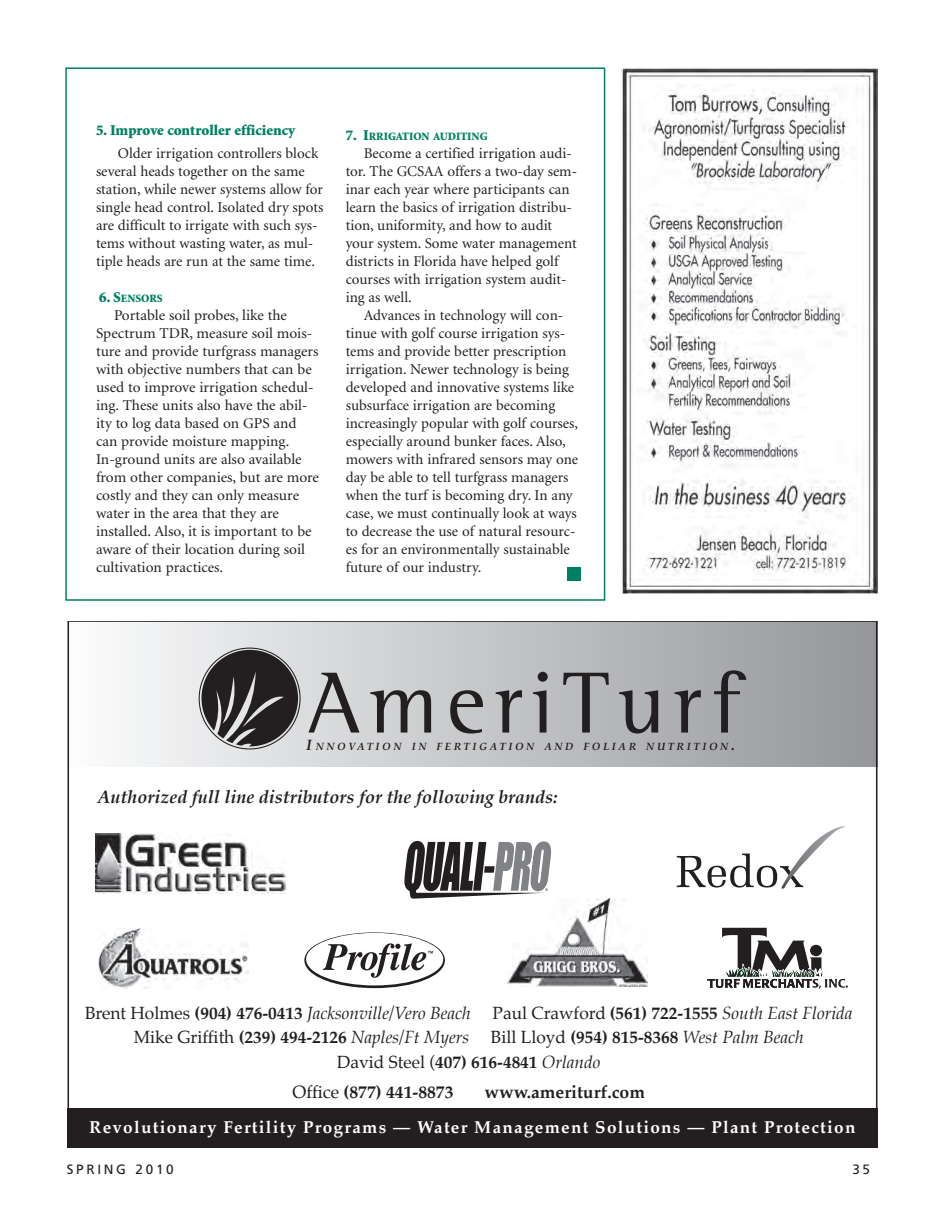
<style>
.page{position:relative;width:945px;height:1215px;background:#fff}
.page>*{position:absolute;margin:0;border:0;box-sizing:border-box;transform-origin:0 0}
.t1{font:88.95px "Agfa Rotis Semi Serif";letter-spacing:.1em;color:#231f20}
.t2{font:italic 700 18px "Palatino";color:#231f20}
.t3{font:700 17.55px "Palatino";color:#231f20}
.t4{font:italic 17.25px/24.2px "Palatino";color:#231f20;text-align:center}
.t5{font:700 17.1px "Palatino";letter-spacing:.075em;color:#fff}
.t6{font:15px/18px "Minion";color:#231f20}
.t7{font:900 15px "Minion";color:#008164}
.t8{font:13.5px "Frutiger";letter-spacing:.2em;color:#231f20}
.t9{font:900 11.25px "Minion";color:#008164}
.t10{font:italic 700 10.35px "Palatino";letter-spacing:.25em;color:#231f20}
.s1{font-size:15px}
.s2{font-size:14.85px}
.s3{font-style:normal}
.s4{font-weight:700;font-style:normal}
.s5{font-weight:400}
</style>
<div class="page">
<div style="left:65px;top:67px;width:540px;height:534px;background:#fff;border:2px solid #008062"></div>
<div style="left:68px;top:1109px;width:810px;height:39px;background:#231f20"></div>
<svg style="left:68px;top:621px;width:810px;height:488px"></svg>
<img style="left:99px;top:929px;width:149px;height:59px">
<img style="left:621px;top:68px;width:256px;height:526px">
<div style="left:567px;top:567px;width:13px;height:13px;background:#008062"></div>
<p class="t7" style="left:96px;top:122px;width:201px">5. Improve controller efficiency</p>
<p class="t6" style="left:96px;top:144px;width:229px;text-indent:22px">Older irrigation controllers block several heads together on the same station, while newer systems allow for single head control. Isolated dry spots are difficult to irrigate with such sys&shy;tems without wasting water, as mul&shy;tiple heads are run at the same time.</p>
<p class="t9" style="left:99px;top:292px;width:65px"><span class="s1">6. S</span>ENSORS</p>
<p class="t6" style="left:96px;top:306px;width:225px;text-indent:18px">Portable soil probes, like the Spectrum TDR, measure soil mois&shy;ture and provide turfgrass managers with objective numbers that can be used to improve irrigation schedul&shy;ing. These units also have the abil&shy;ity to log data based on GPS and can provide moisture mapping.<br>In-ground units are also available from other companies, but are more costly and they can only measure water in the area that they are installed. Also, it is important to be aware of their location during soil cultivation practices.</p>
<p class="t9" style="left:346px;top:130px;width:143px"><span class="s1">7. I</span>RRIGATION AUDITING</p>
<p class="t6" style="left:346px;top:144px;width:233px;text-indent:18px">Become a certified irrigation audi&shy;tor. The GCSAA offers a two-day sem&shy;inar each year where participants can learn the basics of irrigation distribu&shy;tion, uniformity, and how to audit your system. Some water management districts in Florida have helped golf courses with irrigation system audit&shy;ing as well.</p>
<p class="t6" style="left:346px;top:306px;width:234px;text-indent:18px">Advances in technology will con&shy;tinue with golf course irrigation sys&shy;tems and provide better prescription irrigation. Newer technology is being developed and innovative systems like subsurface irrigation are becoming increasingly popular with golf courses, especially around bunker faces. Also, mowers with infrared sensors may one day be able to tell turfgrass managers when the turf is becoming dry. In any case, we must continually look at ways to decrease the use of natural resourc&shy;es for an environmentally sustainable future of our industry.</p>
<h1 class="t1" style="left:308px;top:651px;width:433px">AmeriTurf</h1>
<p class="t10" style="left:306px;top:738px;width:430px"><span class="s2">I</span>NNOVATION IN FERTIGATION AND FOLIAR NUTRITION<span class="s2">.</span></p>
<p class="t2" style="left:97px;top:783px;width:462px">Authorized full line distributors for the following brands:</p>
<p class="t4" style="left:85px;top:1001px;width:769px"><span class="s3">Brent Holmes</span> <span class="s4">(904) 476-0413</span> Jacksonville/Vero Beach <span class="s3">Paul Crawford</span> <span class="s4">(561) 722-1555</span> South East Florida<br><span class="s3">Mike Griffith</span> <span class="s4">(239) 494-2126</span> Naples/Ft Myers <span class="s3">Bill Lloyd</span> <span class="s4">(954) 815-8368</span> West Palm Beach<br><span class="s3">David Steel (</span><span class="s4">407) 616-4841</span> Orlando</p>
<p class="t3" style="left:293px;top:1077px;width:162px"><span class="s5">Office</span> (877) 441-8873</p>
<p class="t3" style="left:484px;top:1077px;width:162px">www.ameriturf.com</p>
<p class="t5" style="left:89px;top:1113px;width:768px">Revolutionary Fertility Programs — Water Management Solutions — Plant Protection</p>
<p class="t8" style="left:67px;top:1161px;width:108px">SPRING 2010</p>
<p class="t8" style="left:852px;top:1161px;width:19px">35</p>
</div>
